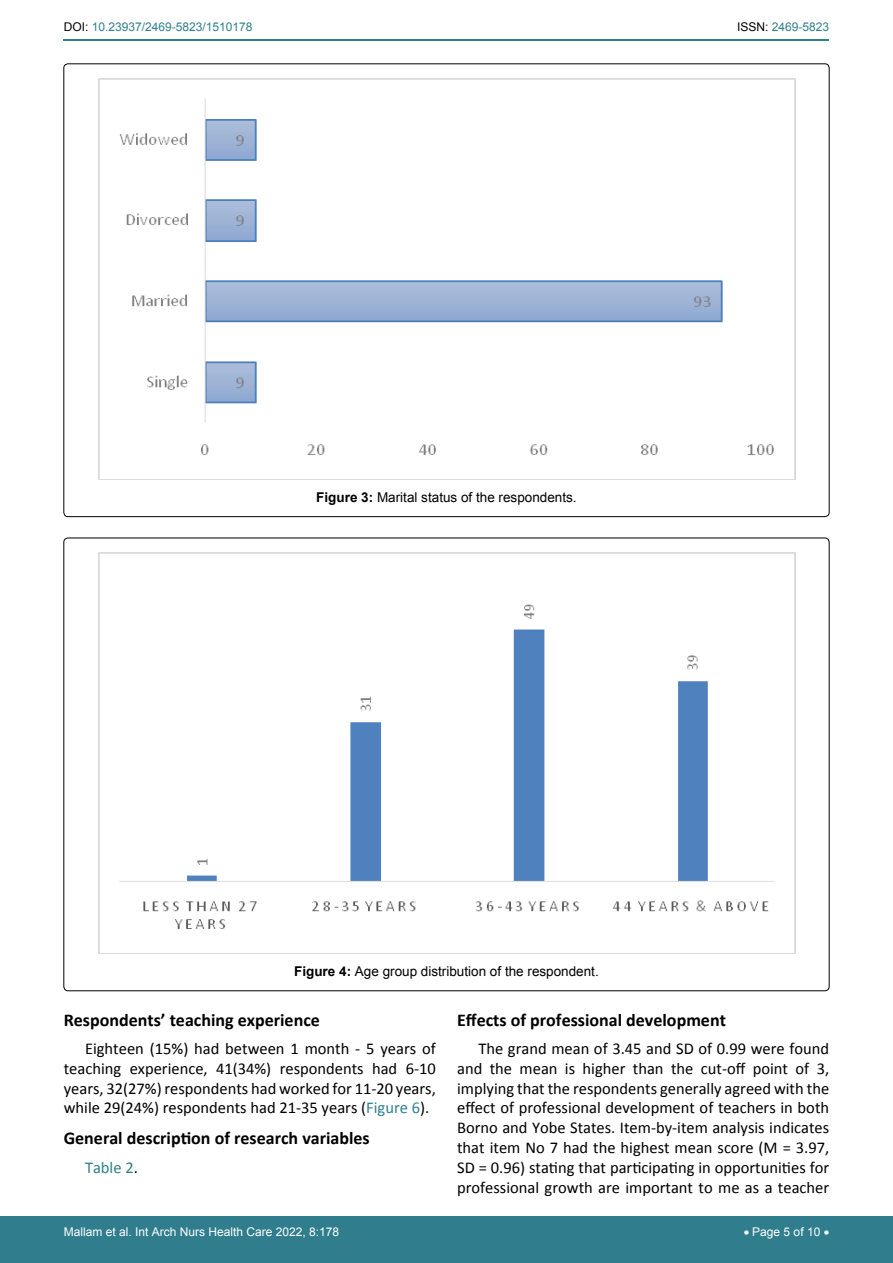
<style>
.page{position:relative;width:893px;height:1263px;background:#fff}
.page>*{position:absolute;margin:0;border:0;box-sizing:border-box;transform-origin:0 0}
.t1{font:700 18px "Calibri";color:#000}
.t2{font:16.5px/19.8px "Calibri";color:#000;text-align:justify}
.t3{font:16.5px "Calibri";color:#30808d}
.t4{font:13.5px "Arial";color:#000}
.t5{font:12px "Arial";color:#fff}
.t6{font:12px "Arial";color:#30808d}
.s1{color:#000}
.s2{font-weight:700}
.s3{color:#30808d}
</style>
<div class="page">
<hr style="left:64px;top:40px;width:765px;height:1px;background:#30808d">
<div style="left:0;top:1217px;width:893px;height:46px;background:#307d8d"></div>
<img style="left:98px;top:78px;width:697px;height:402px">
<img style="left:98px;top:552px;width:697px;height:402px">
<p class="t6" style="left:64px;top:19px;width:190px"><span class="s1">DOI:</span> 10.23937/2469-5823/1510178</p>
<p class="t6" style="left:737px;top:19px;width:94px"><span class="s1">ISSN:</span> 2469-5823</p>
<p class="t4" style="left:316px;top:489px;width:262px"><span class="s2">Figure 3:</span> Marital status of the respondents.</p>
<p class="t4" style="left:294px;top:963px;width:306px"><span class="s2">Figure 4:</span> Age group distribution of the respondent.</p>
<p class="t1" style="left:457px;top:1008px;width:270px">Effects of professional development</p>
<p class="t2" style="left:457px;top:1038px;width:374px;text-indent:21px">The grand mean of 3.45 and SD of 0.99 were found and the mean is higher than the cut-off point of 3, implying that the respondents generally agreed with the effect of professional development of teachers in both Borno and Yobe States. Item-by-item analysis indicates that item No 7 had the highest mean score (M = 3.97, SD = 0.96) stating that participating in opportunities for professional growth are important to me as a teacher</p>
<p class="t1" style="left:64px;top:1008px;width:258px">Respondents’ teaching experience</p>
<p class="t2" style="left:64px;top:1038px;width:374px;text-indent:21px">Eighteen (15%) had between 1 month - 5 years of teaching experience, 41(34%) respondents had 6-10 years, 32(27%) respondents had worked for 11-20 years, while 29(24%) respondents had 21-35 years (<span class="s3">Figure 6</span>).</p>
<p class="t1" style="left:64px;top:1127px;width:307px">General description of research variables</p>
<p class="t3" style="left:85px;top:1157px;width:54px">Table 2<span class="s1">.</span></p>
<p class="t5" style="left:64px;top:1223px;width:277px">Mallam et al. Int Arch Nurs Health Care 2022, 8:178</p>
<p class="t5" style="left:744px;top:1223px;width:87px">• Page 5 of 10 •</p>
</div>
